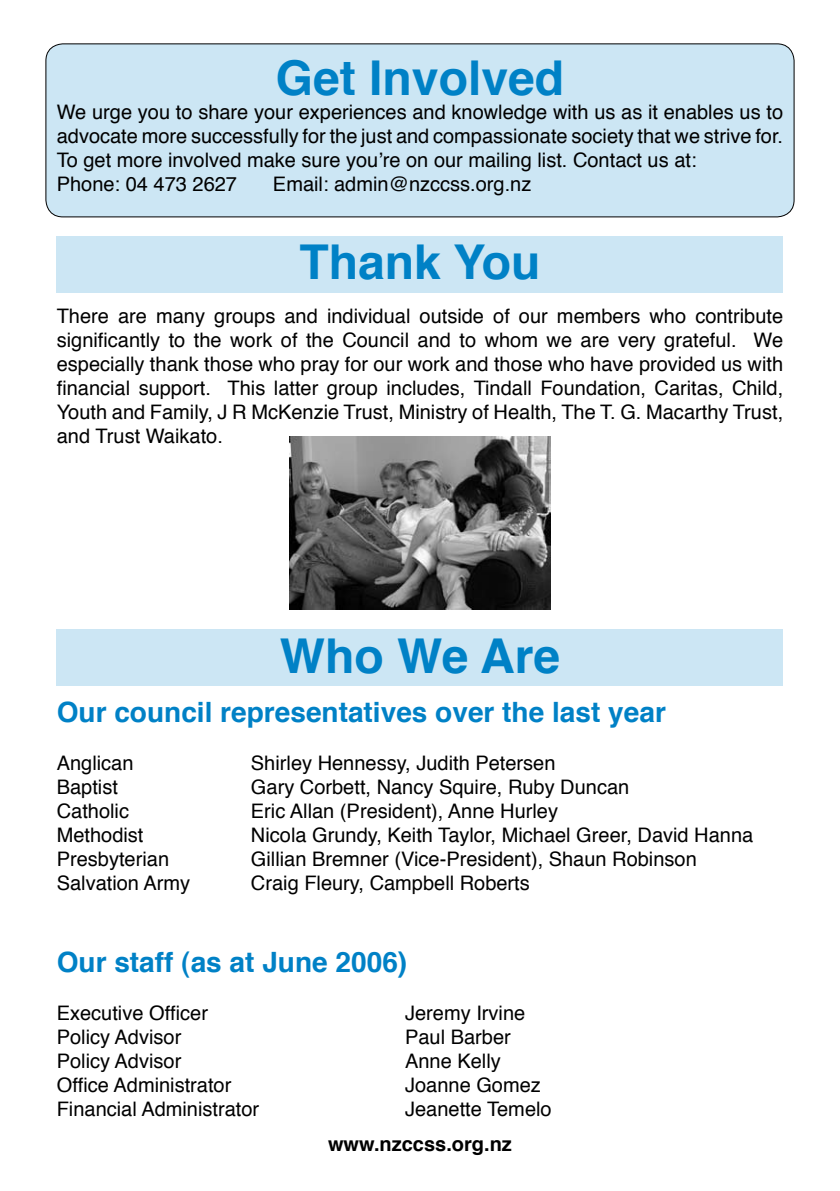
<style>
.page{position:relative;width:840px;height:1191px;background:#fff}
.page>*{position:absolute;margin:0;border:0;box-sizing:border-box;transform-origin:0 0}
.t1{font:700 48px "Helvetica";color:#0081c6}
.t2{font:700 28px "Helvetica";color:#0081c6}
.t3{font:20px/24px "Helvetica";color:#000}
.t4{font:700 20px "Helvetica";color:#000}
</style>
<div class="page">
<div style="left:57px;top:236px;width:725px;height:56px;background:#cce6f4"></div>
<div style="left:46px;top:44px;width:747px;height:173px;background:#cce6f4;border-radius:17px"></div>
<div style="left:45px;top:43px;width:749px;height:174px;border:1px solid #000;border-radius:17px"></div>
<div style="left:57px;top:629px;width:725px;height:57px;background:#cce6f4"></div>
<img style="left:289px;top:437px;width:261px;height:173px">
<h1 class="t1" style="left:275px;top:34px;width:290px">Get Involved</h1>
<p class="t3" style="left:57px;top:99px;width:727px">We urge you to share your experiences and knowledge with us as it enables us to advocate more successfully for the just and compassionate society that we strive for.<br>To get more involved make sure you’re on our mailing list. Contact us at:<br>Phone: 04 473 2627</p>
<p class="t3" style="left:273px;top:171px;width:260px">Email: admin@nzccss.org.nz</p>
<h1 class="t1" style="left:299px;top:219px;width:242px">Thank You</h1>
<p class="t3" style="left:57px;top:303px;width:727px;text-align:justify">There are many groups and individual outside of our members who contribute significantly to the work of the Council and to whom we are very grateful. We especially thank those who pray for our work and those who have provided us with financial support. This latter group includes, Tindall Foundation, Caritas, Child, Youth and Family, J R McKenzie Trust, Ministry of Health, The T. G. Macarthy Trust, and Trust Waikato.</p>
<h1 class="t1" style="left:280px;top:613px;width:282px">Who We Are</h1>
<h2 class="t2" style="left:57px;top:687px;width:610px">Our council representatives over the last year</h2>
<p class="t3" style="left:57px;top:750px;width:78px">Anglican</p>
<p class="t3" style="left:251px;top:750px;width:306px">Shirley Hennessy, Judith Petersen</p>
<p class="t3" style="left:57px;top:774px;width:63px">Baptist</p>
<p class="t3" style="left:251px;top:774px;width:379px">Gary Corbett, Nancy Squire, Ruby Duncan</p>
<p class="t3" style="left:57px;top:798px;width:74px">Catholic</p>
<p class="t3" style="left:251px;top:798px;width:308px">Eric Allan (President), Anne Hurley</p>
<p class="t3" style="left:57px;top:822px;width:88px">Methodist</p>
<p class="t3" style="left:251px;top:822px;width:503px">Nicola Grundy, Keith Taylor, Michael Greer, David Hanna</p>
<p class="t3" style="left:57px;top:846px;width:114px">Presbyterian</p>
<p class="t3" style="left:251px;top:846px;width:447px">Gillian Bremner (Vice-President), Shaun Robinson</p>
<p class="t3" style="left:57px;top:870px;width:135px">Salvation Army</p>
<p class="t3" style="left:251px;top:870px;width:280px">Craig Fleury, Campbell Roberts</p>
<h2 class="t2" style="left:57px;top:936px;width:352px">Our staff (as at June 2006)</h2>
<p class="t3" style="left:57px;top:1000px;width:153px">Executive Officer</p>
<p class="t3" style="left:405px;top:1000px;width:122px">Jeremy Irvine</p>
<p class="t3" style="left:57px;top:1024px;width:126px">Policy Advisor</p>
<p class="t3" style="left:405px;top:1024px;width:107px">Paul Barber</p>
<p class="t3" style="left:57px;top:1048px;width:126px">Policy Advisor</p>
<p class="t3" style="left:405px;top:1048px;width:97px">Anne Kelly</p>
<p class="t3" style="left:57px;top:1072px;width:176px">Office Administrator</p>
<p class="t3" style="left:405px;top:1072px;width:137px">Joanne Gomez</p>
<p class="t3" style="left:57px;top:1096px;width:204px">Financial Administrator</p>
<p class="t3" style="left:405px;top:1096px;width:148px">Jeanette Temelo</p>
<p class="t4" style="left:328px;top:1125px;width:185px">www.nzccss.org.nz</p>
</div>
